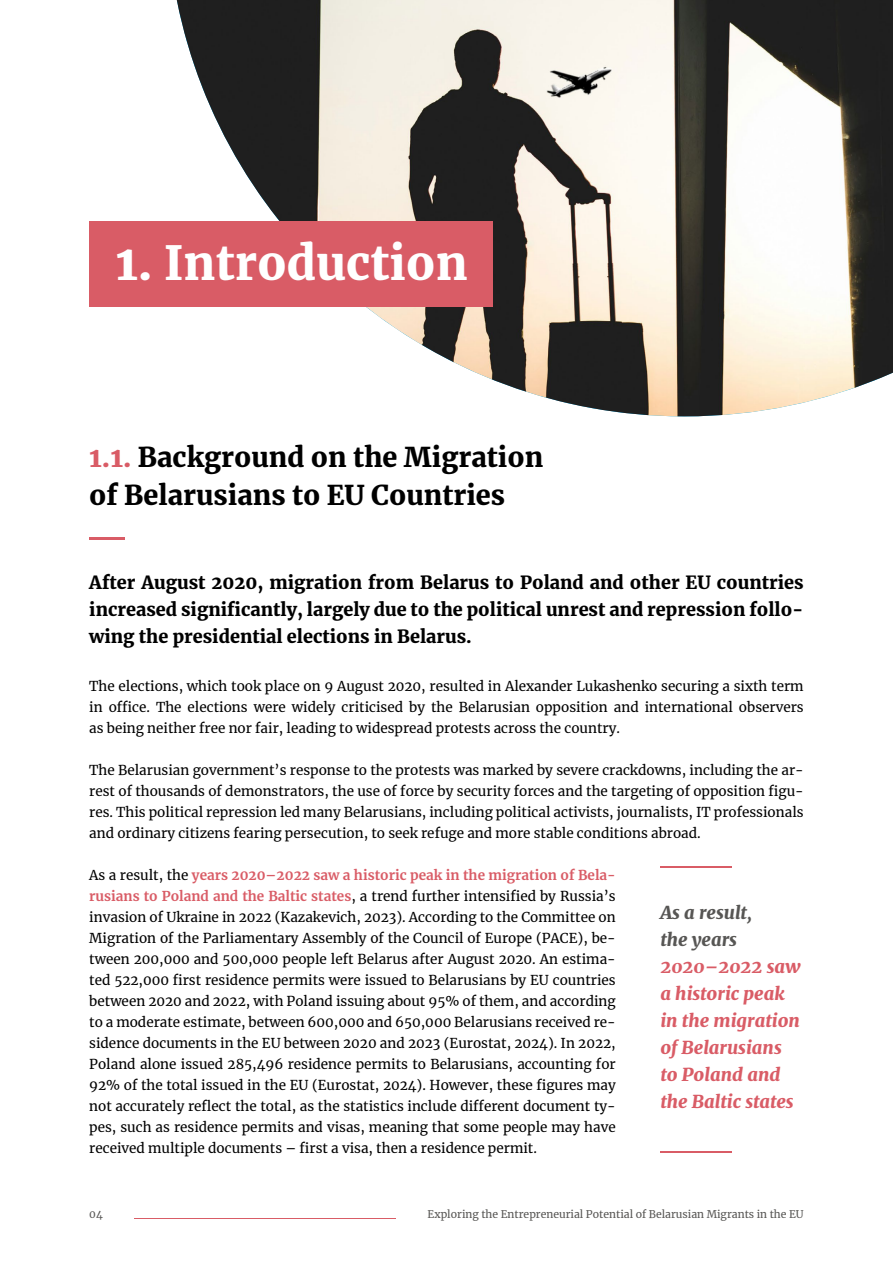
<style>
.page{position:relative;width:893px;height:1263px;background:#fff}
.page>*{position:absolute;margin:0;border:0;box-sizing:border-box;transform-origin:0 0}
.t1{font:900 46.5px "Merriweather";color:#fff}
.t2{font:900 27px/37.5px "Merriweather";color:#000}
.t3{font:900 18px/27px "Merriweather";color:#000;text-align:justify}
.t4{font:italic 900 18px/27px "Merriweather";color:#d95c66}
.t5{font:italic 900 18px/27px "Merriweather";color:#575654}
.t6{font:13.5px/21px "Merriweather";color:#000;text-align:justify}
.t7{font:10.5px "Merriweather";color:#575654}
.s1{font-size:48px}
.s2{color:#d95c66}
.s3{font-weight:700;color:#d95c66}
</style>
<div class="page">
<img style="left:177px;top:0;width:716px;height:416px">
<div style="left:89px;top:222px;width:404px;height:85px;background:#d95c66"></div>
<hr style="left:89px;top:537px;width:36px;height:3px;background:#d95c66">
<hr style="left:134px;top:1218px;width:261px;height:1px;background:#d95c66">
<hr style="left:660px;top:1151px;width:72px;height:2px;background:#d95c66">
<hr style="left:660px;top:866px;width:72px;height:2px;background:#d95c66">
<h1 class="t1" style="left:115px;top:231px;width:354px"><span class="s1">1.</span> Introduction</h1>
<h2 class="t2" style="left:89px;top:438px;width:456px"><span class="s2">1.1.</span> Background on the Migration of Belarusians to EU Countries</h2>
<h3 class="t3" style="left:89px;top:568px;width:716px">After August 2020, migration from Belarus to Poland and other EU countries increased significantly, largely due to the political unrest and repression follo&shy;wing the presidential elections in Belarus.</h3>
<p class="t6" style="left:89px;top:675px;width:716px">The elections, which took place on 9 August 2020, resulted in Alexander Lukashenko securing a sixth term in office. The elections were widely criticised by the Belarusian opposition and international observers as being neither free nor fair, leading to widespread protests across the country.</p>
<p class="t6" style="left:89px;top:759px;width:716px">The Belarusian government’s response to the protests was marked by severe crackdowns, including the ar&shy;rest of thousands of demonstrators, the use of force by security forces and the targeting of opposition figu&shy;res. This political repression led many Belarusians, including political activists, journalists, IT professionals and ordinary citizens fearing persecution, to seek refuge and more stable conditions abroad.</p>
<p class="t6" style="left:89px;top:864px;width:528px">As a result, the <span class="s3">years 2020–2022 saw a historic peak in the migration of Bela&shy;rusians to Poland and the Baltic states</span>, a trend further intensified by Russia’s invasion of Ukraine in 2022 (Kazakevich, 2023). According to the Committee on Migration of the Parliamentary Assembly of the Council of Europe (PACE), be&shy;tween 200,000 and 500,000 people left Belarus after August 2020. An estima&shy;ted 522,000 first residence permits were issued to Belarusians by EU countries between 2020 and 2022, with Poland issuing about 95% of them, and according to a moderate estimate, between 600,000 and 650,000 Belarusians received re&shy;sidence documents in the EU between 2020 and 2023 (Eurostat, 2024). In 2022, Poland alone issued 285,496 residence permits to Belarusians, accounting for 92% of the total issued in the EU (Eurostat, 2024). However, these figures may not accurately reflect the total, as the statistics include different document ty&shy;pes, such as residence permits and visas, meaning that some people may have received multiple documents – first a visa, then a residence permit.</p>
<h3 class="t5" style="left:660px;top:898px;width:93px">As a result, the years</h3>
<h3 class="t4" style="left:660px;top:952px;width:142px">2020–2022 saw a historic peak in the migration of Belarusians to Poland and the Baltic states</h3>
<p class="t7" style="left:89px;top:1207px;width:15px">04</p>
<p class="t7" style="left:428px;top:1207px;width:378px">Exploring the Entrepreneurial Potential of Belarusian Migrants in the EU</p>
</div>
